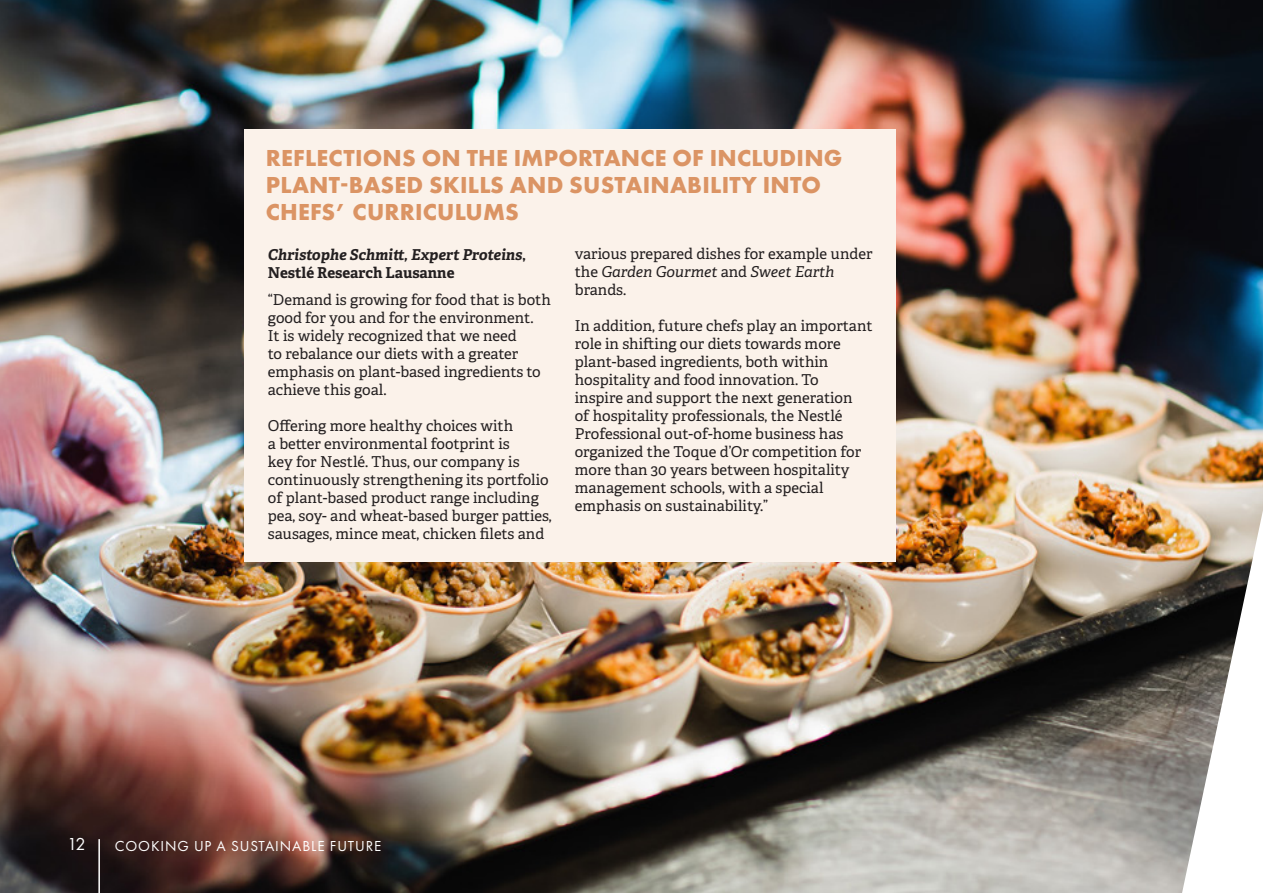
<style>
.page{position:relative;width:1263px;height:893px;background:#fff}
.page>*{position:absolute;margin:0;border:0;box-sizing:border-box;transform-origin:0 0}
.futura_PT_Subs{font:700 24px/27px "Futura PT";letter-spacing:.01em;color:#db9464}
.Futura_heading{font:18px "Futura PT";color:#fff}
.Adelle_general_text{font:15px/18px "Adelle";color:#231f20}
.Adelle_general_text-2{font:italic 700 15px/18px "Adelle";color:#231f20}
.Futura_heading-2{font:15px "Futura PT";letter-spacing:.06em;color:#fff}
.s1{font-style:normal}
.s2{font-style:italic}
</style>
<div class="page">
<img style="left:0;top:0;width:1263px;height:893px">
<div style="left:244px;top:129px;width:651px;height:432px;background:#fbf2ea"></div>
<hr style="left:98px;top:839px;width:2px;height:54px;background:#fff">
<p class="futura_PT_Subs" style="left:266px;top:144px;width:578px">REFLECTIONS ON THE IMPORTANCE OF INCLUDING<br>PLANT-BASED SKILLS AND SUSTAINABILITY INTO<br>CHEFS’ CURRICULUMS</p>
<p class="Adelle_general_text-2" style="left:268px;top:246px;width:260px">Christophe Schmitt, Expert Proteins<span class="s1">,<br>Nestlé Research Lausanne</span></p>
<p class="Adelle_general_text" style="left:268px;top:291px;width:284px">“Demand is growing for food that is both good for you and for the environment.<br>It is widely recognized that we need<br>to rebalance our diets with a greater emphasis on plant-based ingredients to achieve this goal.</p>
<p class="Adelle_general_text" style="left:268px;top:417px;width:285px">Offering more healthy choices with<br>a better environmental footprint is<br>key for Nestlé. Thus, our company is continuously strengthening its portfolio of plant-based product range including pea, soy- and wheat-based burger patties, sausages, mince meat, chicken filets and</p>
<p class="Adelle_general_text" style="left:575px;top:245px;width:299px">various prepared dishes for example under the <span class="s2">Garden Gourmet</span> and <span class="s2">Sweet Earth </span>brands.</p>
<p class="Adelle_general_text" style="left:575px;top:317px;width:299px">In addition, future chefs play an important role in shifting our diets towards more plant-based ingredients, both within hospitality and food innovation. To<br>inspire and support the next generation<br>of hospitality professionals, the Nestlé Professional out-of-home business has organized the Toque d’Or competition for more than 30 years between hospitality management schools, with a special emphasis on sustainability.”</p>
<p class="Futura_heading" style="left:67px;top:834px;width:20px">12</p>
<p class="Futura_heading-2" style="left:115px;top:837px;width:268px">COOKING UP A SUSTAINABLE FUTURE</p>
</div>
